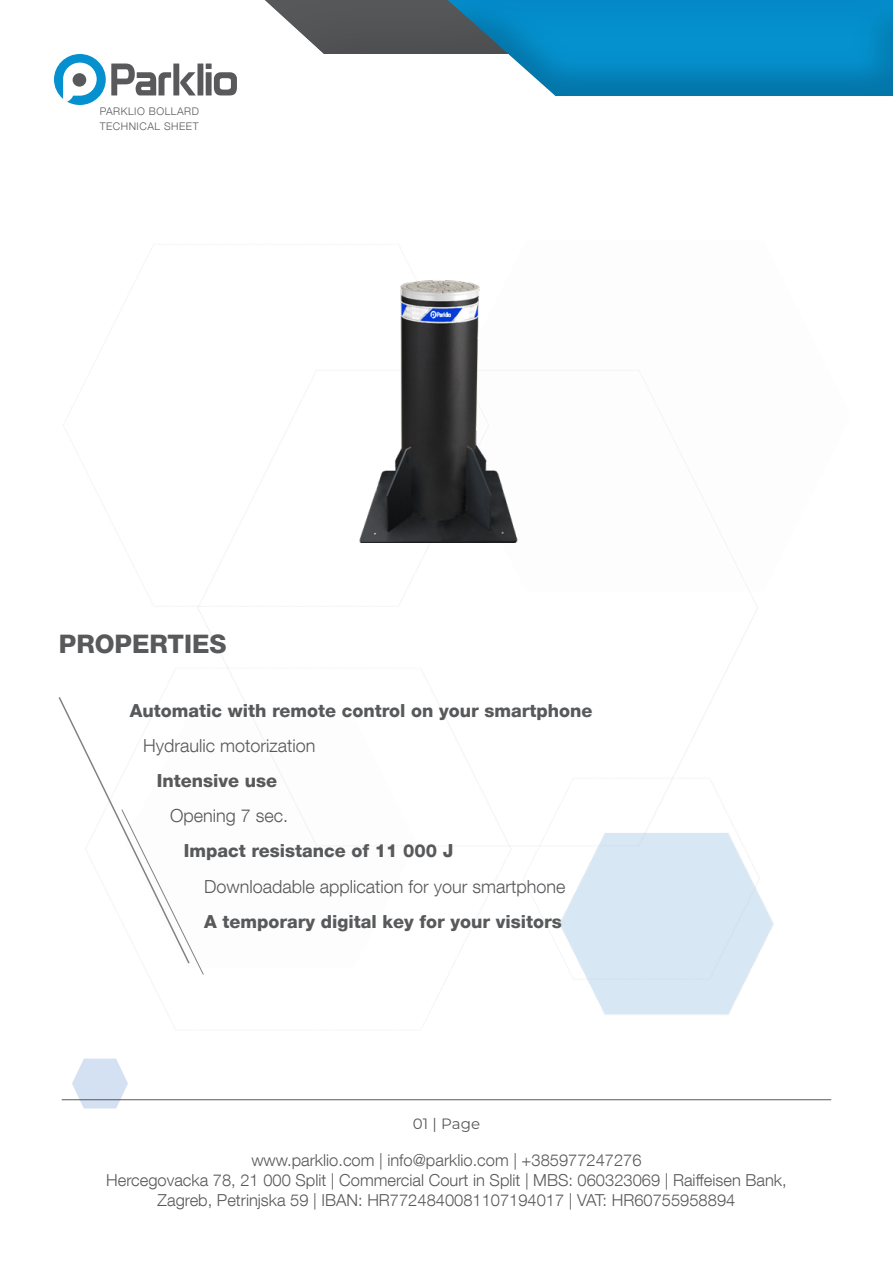
<style>
.page{position:relative;width:893px;height:1263px;background:#fff}
.page>*{position:absolute;margin:0;border:0;box-sizing:border-box;transform-origin:0 0}
.t1{font:800 25.5px "Helvetica Neue LT Com";color:#58595b}
.t2{font:800 18px "Helvetica Neue LT Com";color:#58595b}
.t3{font:300 18px "Helvetica Neue LT Com";color:#58595b}
.t4{font:300 16.5px/19.8px "Helvetica Neue LT Com";color:#58595b;text-align:center}
.t5{font:15px "Montserrat";letter-spacing:.01em;color:#58595b}
.t6{font:300 10.5px/15px "Helvetica Neue LT Com";letter-spacing:.05em;color:#58595b}
</style>
<div class="page">
<img style="left:61px;top:248px;width:771px;height:861px">
<svg style="left:54px;top:54px;width:142px;height:51px"></svg>
<div style="left:197px;top:64px;width:6px;height:31px;background:#59595c"></div>
<svg style="left:206px;top:64px;width:31px;height:31px"></svg>
<svg style="left:265px;top:0;width:180px;height:54px"></svg>
<div style="left:445px;top:0;width:448px;height:97px;background:#58595b;opacity:.62"></div>
<svg style="left:72px;top:1058px;width:56px;height:50px"></svg>
<hr style="left:62px;top:1099px;width:769px;height:1px;background:#58595b">
<svg style="left:58px;top:695px;width:146px;height:280px"></svg>
<img style="left:242px;top:250px;width:409px;height:293px">
<p class="t6" style="left:100px;top:104px;width:101px">PARKLIO BOLLARD<br>TECHNICAL SHEET</p>
<p class="t1" style="left:59px;top:629px;width:169px">PROPERTIES</p>
<p class="t2" style="left:130px;top:700px;width:464px">Automatic with remote control on your smartphone</p>
<p class="t3" style="left:143px;top:735px;width:174px">Hydraulic motorization</p>
<p class="t2" style="left:157px;top:770px;width:122px">Intensive use</p>
<p class="t3" style="left:170px;top:805px;width:120px">Opening 7 sec.</p>
<p class="t2" style="left:184px;top:840px;width:271px">Impact resistance of 11 000 J</p>
<p class="t3" style="left:204px;top:875px;width:363px">Downloadable application for your smartphone</p>
<p class="t2" style="left:204px;top:910px;width:359px">A temporary digital key for your visitors</p>
<p class="t5" style="left:413px;top:1113px;width:69px">01 | Page</p>
<p class="t4" style="left:106px;top:1150px;width:682px">www.parklio.com | info@parklio.com | +385977247276<br>Hercegovacka 78, 21 000 Split | Commercial Court in Split | MBS: 060323069 | Raiffeisen Bank,<br>Zagreb, Petrinjska 59 | IBAN: HR7724840081107194017 | VAT: HR60755958894</p>
</div>
